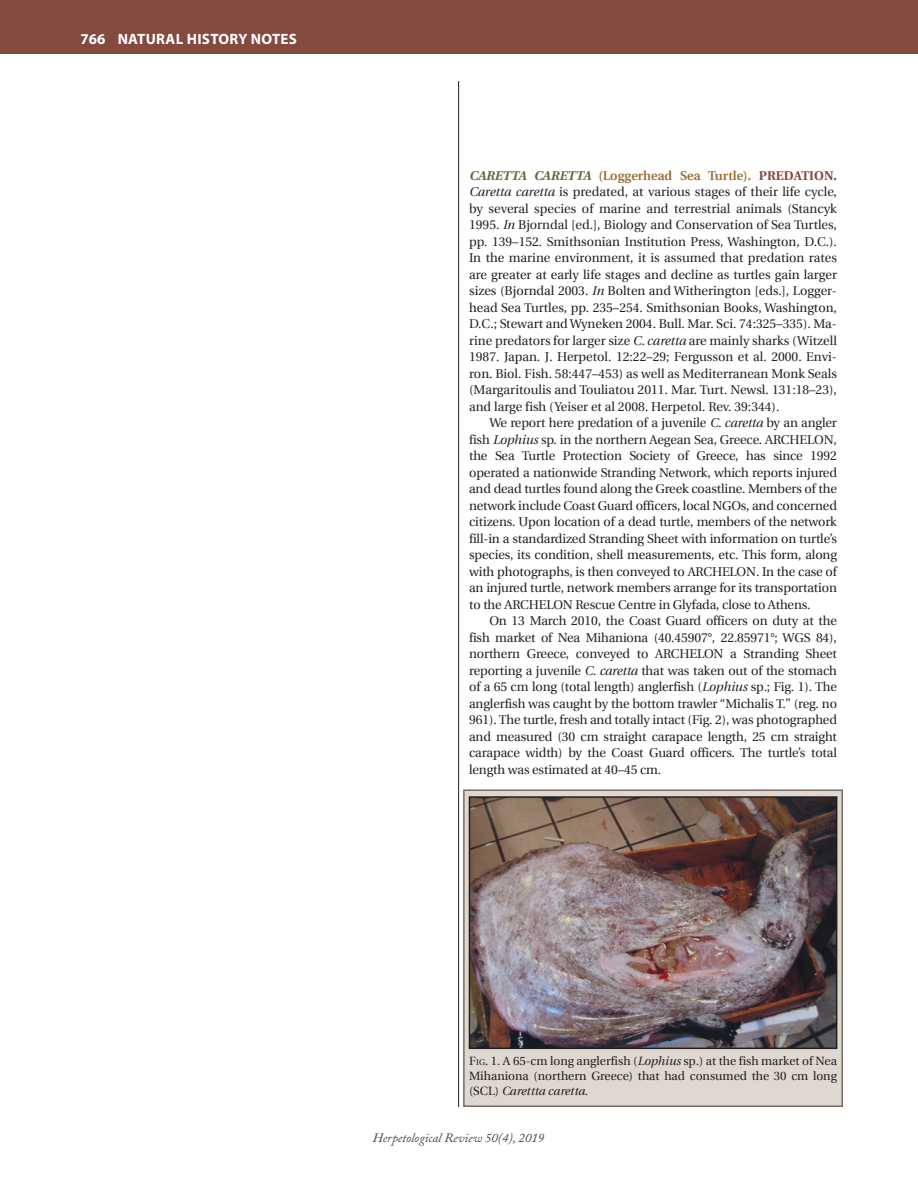
<style>
.page{position:relative;width:918px;height:1188px;background:#fff}
.page>*{position:absolute;margin:0;border:0;box-sizing:border-box;transform-origin:0 0}
.t1{font:700 15px "Myriad Pro";letter-spacing:.02em;color:#fff}
.Nat_Hist_nested_para{font:12.75px/16.5px "Utopia";letter-spacing:-.01em;color:#231f20;text-align:justify}
.t2{font:italic 12.75px "Adobe Caslon Pro";color:#504137}
.t3{font:12px/15px "Utopia";color:#231f20;text-align:justify}
.s1{font-weight:700;font-style:italic;color:#63673c}
.s2{font-weight:600;color:#9a6a2c}
.s3{font-weight:700;color:#84493f}
.s4{font-style:italic}
.s5{font-style:inherit}
.s6{font-size:8.4px}
</style>
<div class="page">
<hr style="left:458px;top:81px;width:1px;height:1026px;background:#231f20">
<div style="left:0;top:0;width:918px;height:54px;background:#84493f"></div>
<div style="left:463px;top:789px;width:380px;height:318px;background:#ded8d1;border:2px solid #7a6a5f"></div>
<img style="left:472px;top:799px;width:362px;height:247px">
<div style="left:469px;top:796px;width:368px;height:253px;border:2px solid #231f20"></div>
<p class="t1" style="left:80px;top:29px;width:218px">766 NATURAL HISTORY NOTES</p>
<p class="Nat_Hist_nested_para" style="left:469px;top:168px;width:369px"><span class="s1">CARETTA CARETTA</span> <span class="s2">(Loggerhead Sea Turtle).</span> <span class="s3">PREDATION.<br></span><span class="s4">Caretta caretta</span> is predated, at various stages of their life cycle, by several species of marine and terrestrial animals (Stancyk 1995. <span class="s4">In</span> Bjorndal [ed.], Biology and Conservation of Sea Turtles, pp. 139–152. Smithsonian Institution Press, Washington, D.C.).<br>In the marine environment, it is assumed that predation rates are greater at early life stages and decline as turtles gain larger sizes (Bjorndal 2003. <span class="s4">In</span> Bolten and Witherington [eds.], Logger&shy;head Sea Turtles, pp. 235–254. Smithsonian Books, Washington, D.C.; Stewart and Wyneken 2004. Bull. Mar. Sci. 74:325–335). Ma&shy;rine predators for larger size <span class="s4">C. caretta</span> are mainly sharks (Witzell 1987. Japan. J. Herpetol. 12:22–29; Fergusson et al. 2000. Envi&shy;ron. Biol. Fish. 58:447–453) as well as Mediterranean Monk Seals (Margaritoulis and Touliatou 2011. Mar. Turt. Newsl. 131:18–23), and large fish (Yeiser et al 2008. Herpetol. Rev. 39:344).</p>
<p class="Nat_Hist_nested_para" style="left:469px;top:415px;width:369px;text-indent:20px">We report here predation of a juvenile <span class="s4">C. caretta</span> by an angler fish <span class="s4">Lophius</span> sp. in the northern Aegean Sea, Greece. ARCHELON, the Sea Turtle Protection Society of Greece, has since 1992 operated a nationwide Stranding Network, which reports injured and dead turtles found along the Greek coastline. Members of the network include Coast Guard officers, local NGOs, and concerned citizens. Upon location of a dead turtle, members of the network fill-in a standardized Stranding Sheet with information on turtle’s species, its condition, shell measurements, etc. This form, along with photographs, is then conveyed to ARCHELON. In the case of an injured turtle, network members arrange for its transportation to the ARCHELON Rescue Centre in Glyfada, close to Athens.</p>
<p class="Nat_Hist_nested_para" style="left:469px;top:613px;width:369px;text-indent:20px">On 13 March 2010, the Coast Guard officers on duty at the fish market of Nea Mihaniona (40.45907°, 22.85971°; WGS 84), northern Greece, conveyed to ARCHELON a Stranding Sheet reporting a juvenile <span class="s4">C. caretta</span> that was taken out of the stomach of a 65 cm long (total length) anglerfish (<span class="s4">Lophius</span> sp<span class="s4">.</span>; Fig. 1). The anglerfish was caught by the bottom trawler “Michalis T.” (reg. no 961). The turtle, fresh and totally intact (Fig. 2), was photographed and measured (30 cm straight carapace length, 25 cm straight carapace width) by the Coast Guard officers. The turtle’s total length was estimated at 40–45 cm.</p>
<p class="t3" style="left:469px;top:1054px;width:369px"><span class="s5">F</span><span class="s6">ig</span><span class="s5">.</span> 1. A 65-cm long anglerfish (<span class="s4">Lophius</span> sp<span class="s4">.</span>) at the fish market of Nea Mihaniona (northern Greece) that had consumed the 30 cm long (SCL) <span class="s4">Carettta caretta</span>.</p>
<p class="t2" style="left:373px;top:1130px;width:173px">Herpetological Review 50(4), 2019</p>
</div>
